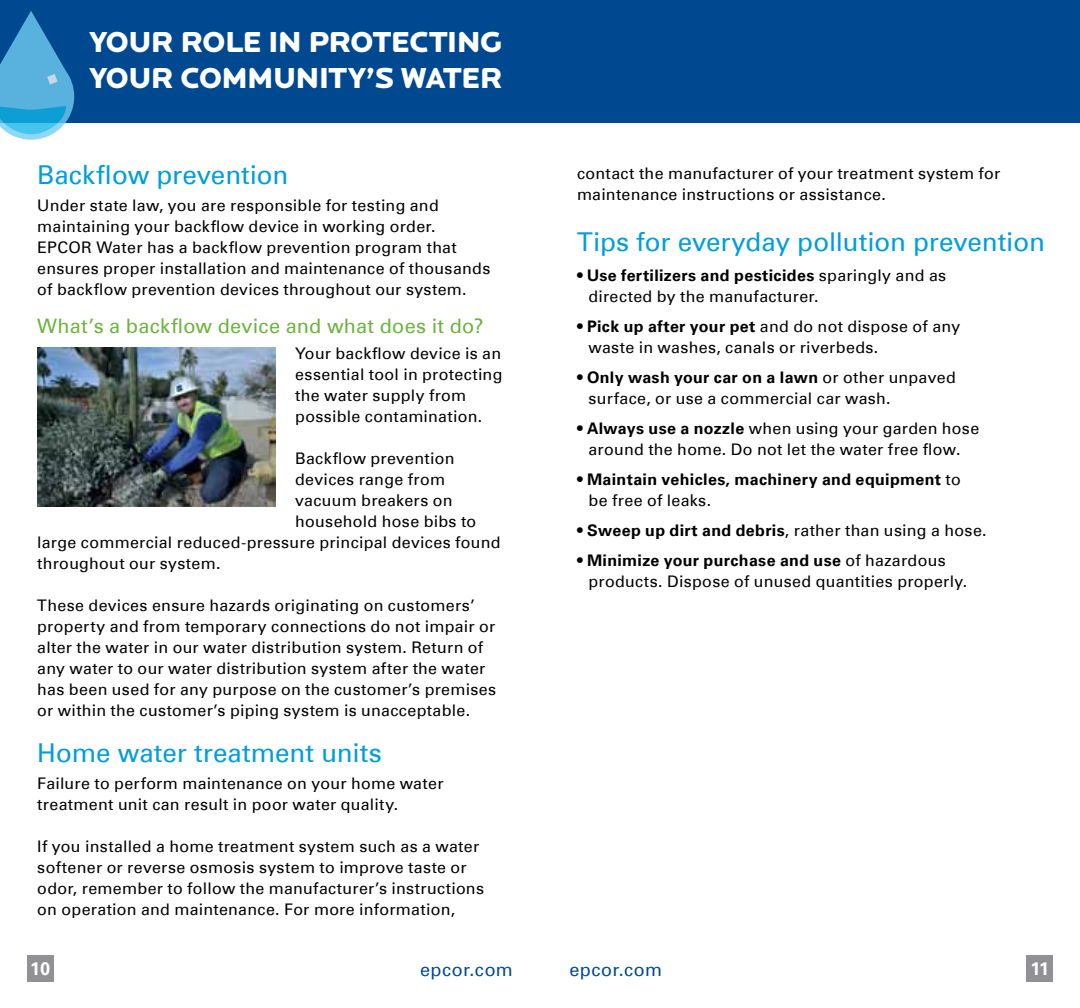
<style>
.page{position:relative;width:1080px;height:1008px;background:#fff}
.page>*{position:absolute;margin:0;border:0;box-sizing:border-box;transform-origin:0 0}
.t1{font:900 30px/36px "Locator Display";letter-spacing:-.02em;color:#fff}
.t2{font:26px "Univers Com 55 Roman";letter-spacing:-.005em;color:#009ddc}
.t3{font:20px "Univers Com 55 Roman";letter-spacing:.01em;color:#6cb33f}
.t4{font:18px "Univers Com 55 Roman";letter-spacing:.03em;color:#004990}
.t5{font:700 18px "Univers Com 65";color:#fff}
.t6{font:16px/21px "Univers Com 55 Roman";letter-spacing:.02em;color:#000}
.t7{font:700 16px "Univers Com 65";letter-spacing:.02em;color:#000}
.s1{font-family:"Univers Com 55 Roman";font-weight:400}
.s2{font-family:"Univers Com 65";font-weight:700}
</style>
<div class="page">
<div style="left:540px;top:0;width:540px;height:123px;background:#004990"></div>
<div style="left:27px;top:955px;width:26px;height:27px;background:#919195"></div>
<div style="left:0;top:0;width:540px;height:123px;background:#004990"></div>
<svg style="left:0;top:11px;width:74px;height:129px"></svg>
<div style="left:1027px;top:955px;width:26px;height:27px;background:#919195"></div>
<img style="left:37px;top:348px;width:238px;height:159px">
<h1 class="t1" style="left:89px;top:24px;width:416px">YOUR ROLE IN PROTECTING<br>YOUR COMMUNITY’S WATER</h1>
<h2 class="t2" style="left:37px;top:159px;width:253px">Backflow prevention</h2>
<p class="t6" style="left:37px;top:195px;width:455px">Under state law, you are responsible for testing and maintaining your backflow device in working order.<br>EPCOR Water has a backflow prevention program that ensures proper installation and maintenance of thousands of backflow prevention devices throughout our system.</p>
<p class="t3" style="left:37px;top:314px;width:448px">What’s a backflow device and what does it do?</p>
<p class="t6" style="left:295px;top:343px;width:209px">Your backflow device is an essential tool in protecting the water supply from possible contamination.</p>
<p class="t6" style="left:295px;top:448px;width:161px">Backflow prevention</p>
<p class="t6" style="left:295px;top:469px;width:151px">devices range from</p>
<p class="t6" style="left:295px;top:490px;width:159px">vacuum breakers on</p>
<p class="t6" style="left:295px;top:511px;width:183px">household hose bibs to</p>
<p class="t6" style="left:37px;top:532px;width:465px">large commercial reduced-pressure principal devices found</p>
<p class="t6" style="left:37px;top:553px;width:185px">throughout our system.</p>
<p class="t6" style="left:37px;top:595px;width:460px">These devices ensure hazards originating on customers’ property and from temporary connections do not impair or alter the water in our water distribution system. Return of any water to our water distribution system after the water has been used for any purpose on the customer’s premises or within the customer’s piping system is unacceptable.</p>
<h2 class="t2" style="left:37px;top:738px;width:346px">Home water treatment units</h2>
<p class="t6" style="left:37px;top:773px;width:408px">Failure to perform maintenance on your home water treatment unit can result in poor water quality.</p>
<p class="t6" style="left:37px;top:836px;width:448px">If you installed a home treatment system such as a water softener or reverse osmosis system to improve taste or odor, remember to follow the manufacturer’s instructions on operation and maintenance. For more information,</p>
<p class="t5" style="left:30px;top:958px;width:21px">10</p>
<p class="t4" style="left:420px;top:959px;width:94px">epcor.com</p>
<p class="t6" style="left:577px;top:163px;width:425px">contact the manufacturer of your treatment system for maintenance instructions or assistance.</p>
<h2 class="t2" style="left:577px;top:226px;width:469px">Tips for everyday pollution prevention</h2>
<p class="t7" style="left:577px;top:266px;width:371px"><span class="s1">•</span> Use fertilizers and pesticides <span class="s1">sparingly and as</span></p>
<p class="t6" style="left:589px;top:286px;width:232px">directed by the manufacturer.</p>
<p class="t6" style="left:589px;top:316px;width:373px;text-indent:-12px">• <span class="s2">Pick up after your pet</span> and do not dispose of any waste in washes, canals or riverbeds.</p>
<p class="t7" style="left:577px;top:368px;width:380px"><span class="s1">•</span> Only wash your car on a lawn <span class="s1">or other unpaved</span></p>
<p class="t6" style="left:589px;top:388px;width:304px">surface, or use a commercial car wash.</p>
<p class="t6" style="left:577px;top:418px;width:404px;text-align:center">• <span class="s2">Always use a nozzle</span> when using your garden hose around the home. Do not let the water free flow.</p>
<p class="t7" style="left:577px;top:470px;width:385px"><span class="s1">•</span> Maintain vehicles, machinery and equipment <span class="s1">to</span></p>
<p class="t6" style="left:589px;top:490px;width:124px">be free of leaks.</p>
<p class="t6" style="left:577px;top:520px;width:411px">• <span class="s2">Sweep up dirt and debris</span>, rather than using a hose.</p>
<p class="t7" style="left:577px;top:550px;width:370px"><span class="s1">•</span> Minimize your purchase and use <span class="s1">of hazardous</span></p>
<p class="t6" style="left:589px;top:571px;width:380px">products. Dispose of unused quantities properly.</p>
<p class="t4" style="left:569px;top:959px;width:94px">epcor.com</p>
<p class="t5" style="left:1030px;top:958px;width:20px">11</p>
</div>
